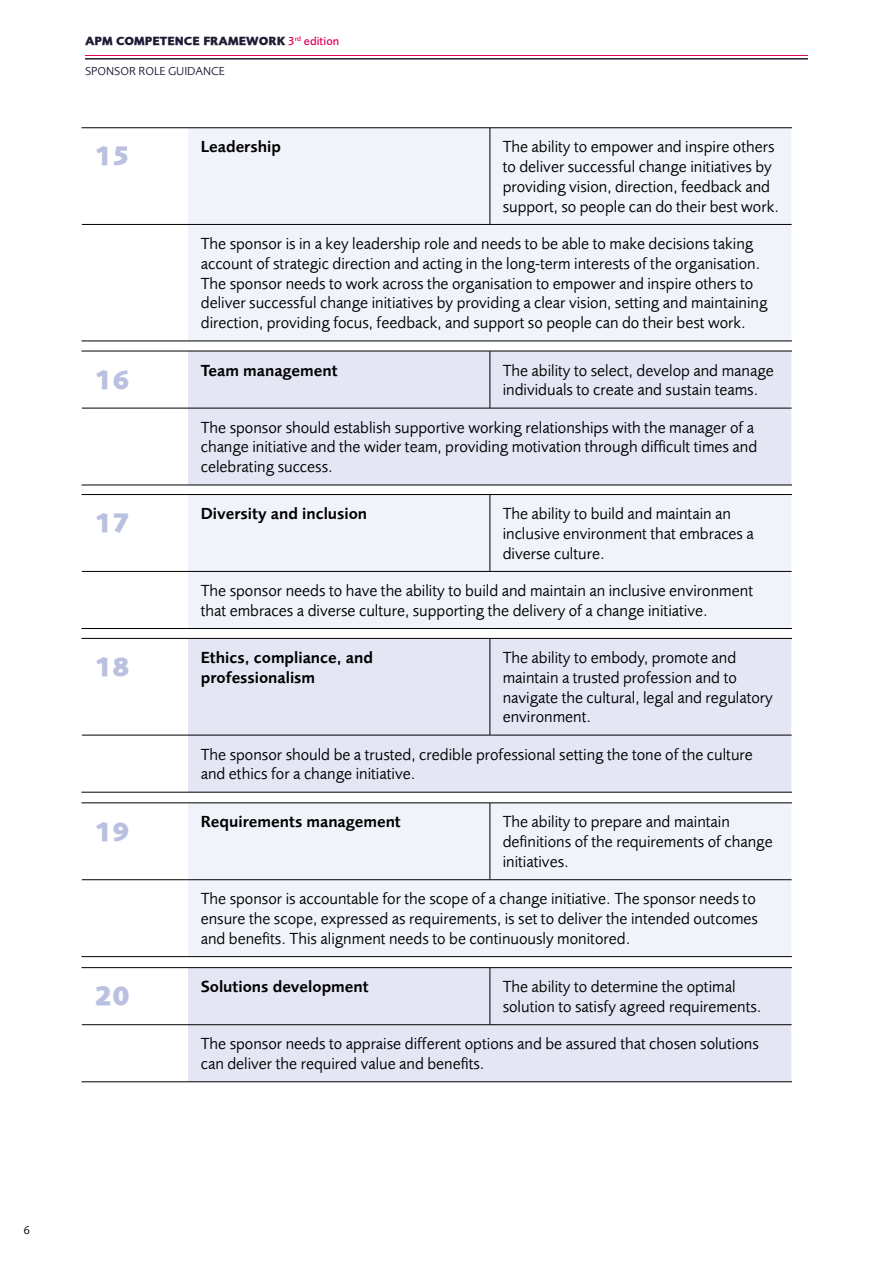
<style>
.page{position:relative;width:893px;height:1263px;background:#fff}
.page>*{position:absolute;margin:0;border:0;box-sizing:border-box;transform-origin:0 0}
.t1{font:800 27px "Foundry Sans";color:#bac1e0}
.t2{font:16.5px/19.8px "Foundry Sans";color:#000}
.t3{font:600 16.5px/19.8px "Foundry Sans";color:#000}
.t4{font:800 12px "Foundry Sans";color:#211a34}
.t5{font:12px "Foundry Sans";color:#211a34}
.t6{font:12px "Foundry Sans";color:#000}
.s1{font-weight:500;color:#e0005b}
</style>
<div class="page">
<hr style="left:85px;top:58px;width:723px;height:2px;background:#211a34">
<hr style="left:85px;top:55px;width:723px;height:1px;background:#e0005b">
<div style="left:188px;top:128px;width:604px;height:213px;background:#f1f3fa"></div>
<hr style="left:490px;top:128px;width:1px;height:96px;background:#000">
<hr style="left:81px;top:127px;width:107px;height:1px;background:#000">
<hr style="left:188px;top:127px;width:302px;height:1px;background:#000">
<hr style="left:490px;top:127px;width:302px;height:1px;background:#000">
<hr style="left:82px;top:224px;width:106px;height:1px;background:#000">
<hr style="left:188px;top:224px;width:302px;height:1px;background:#000">
<hr style="left:490px;top:224px;width:302px;height:1px;background:#000">
<hr style="left:81px;top:341px;width:107px;height:1px;background:#000">
<hr style="left:188px;top:341px;width:302px;height:1px;background:#000">
<hr style="left:490px;top:341px;width:302px;height:1px;background:#000">
<svg style="left:82px;top:407px;width:106px;height:78px"></svg>
<div style="left:188px;top:352px;width:604px;height:133px;background:#e4e6f4"></div>
<hr style="left:490px;top:351px;width:1px;height:57px;background:#000">
<hr style="left:188px;top:408px;width:302px;height:1px;background:#000">
<hr style="left:490px;top:408px;width:302px;height:1px;background:#000">
<hr style="left:81px;top:351px;width:107px;height:1px;background:#000">
<hr style="left:188px;top:351px;width:302px;height:1px;background:#000">
<hr style="left:490px;top:351px;width:302px;height:1px;background:#000">
<hr style="left:81px;top:485px;width:107px;height:1px;background:#000">
<hr style="left:188px;top:485px;width:302px;height:1px;background:#000">
<hr style="left:490px;top:485px;width:302px;height:1px;background:#000">
<hr style="left:82px;top:408px;width:106px;height:1px;background:#000">
<div style="left:188px;top:495px;width:604px;height:133px;background:#f1f3fa"></div>
<hr style="left:490px;top:495px;width:1px;height:76px;background:#000">
<hr style="left:81px;top:494px;width:107px;height:1px;background:#000">
<hr style="left:188px;top:494px;width:302px;height:1px;background:#000">
<hr style="left:490px;top:494px;width:302px;height:1px;background:#000">
<hr style="left:82px;top:571px;width:106px;height:1px;background:#000">
<hr style="left:188px;top:571px;width:302px;height:1px;background:#000">
<hr style="left:490px;top:571px;width:302px;height:1px;background:#000">
<hr style="left:81px;top:628px;width:107px;height:1px;background:#000">
<hr style="left:188px;top:628px;width:302px;height:1px;background:#000">
<hr style="left:490px;top:628px;width:302px;height:1px;background:#000">
<svg style="left:82px;top:734px;width:106px;height:58px"></svg>
<div style="left:188px;top:639px;width:604px;height:153px;background:#e4e6f4"></div>
<hr style="left:490px;top:639px;width:1px;height:96px;background:#000">
<hr style="left:188px;top:735px;width:302px;height:1px;background:#000">
<hr style="left:490px;top:735px;width:302px;height:1px;background:#000">
<hr style="left:81px;top:638px;width:107px;height:1px;background:#000">
<hr style="left:188px;top:638px;width:302px;height:1px;background:#000">
<hr style="left:490px;top:638px;width:302px;height:1px;background:#000">
<hr style="left:81px;top:792px;width:107px;height:1px;background:#000">
<hr style="left:188px;top:792px;width:302px;height:1px;background:#000">
<hr style="left:490px;top:792px;width:302px;height:1px;background:#000">
<hr style="left:82px;top:735px;width:106px;height:1px;background:#000">
<div style="left:188px;top:803px;width:604px;height:153px;background:#f1f3fa"></div>
<hr style="left:490px;top:803px;width:1px;height:76px;background:#000">
<hr style="left:81px;top:802px;width:107px;height:1px;background:#000">
<hr style="left:188px;top:802px;width:302px;height:1px;background:#000">
<hr style="left:490px;top:802px;width:302px;height:1px;background:#000">
<hr style="left:82px;top:879px;width:106px;height:1px;background:#000">
<hr style="left:188px;top:879px;width:302px;height:1px;background:#000">
<hr style="left:490px;top:879px;width:302px;height:1px;background:#000">
<hr style="left:81px;top:956px;width:107px;height:1px;background:#000">
<hr style="left:188px;top:956px;width:302px;height:1px;background:#000">
<hr style="left:490px;top:956px;width:302px;height:1px;background:#000">
<svg style="left:82px;top:968px;width:106px;height:58px"></svg>
<div style="left:188px;top:968px;width:604px;height:113px;background:#e4e6f4"></div>
<hr style="left:490px;top:968px;width:1px;height:56px;background:#000">
<hr style="left:188px;top:1024px;width:302px;height:1px;background:#000">
<hr style="left:490px;top:1024px;width:302px;height:1px;background:#000">
<hr style="left:81px;top:967px;width:107px;height:1px;background:#000">
<hr style="left:188px;top:967px;width:302px;height:1px;background:#000">
<hr style="left:490px;top:967px;width:302px;height:1px;background:#000">
<hr style="left:81px;top:1081px;width:107px;height:1px;background:#000">
<hr style="left:188px;top:1081px;width:302px;height:1px;background:#000">
<hr style="left:490px;top:1081px;width:302px;height:1px;background:#000">
<hr style="left:82px;top:1024px;width:106px;height:1px;background:#000">
<p class="t4" style="left:85px;top:34px;width:256px">APM COMPETENCE FRAMEWORK <span class="s1">3</span><sup>rd</sup> <span class="s1">edition</span></p>
<p class="t5" style="left:85px;top:64px;width:141px">SPONSOR ROLE GUIDANCE</p>
<h1 class="t1" style="left:94px;top:141px;width:37px">15</h1>
<p class="t3" style="left:201px;top:137px;width:82px">Leadership</p>
<p class="t2" style="left:503px;top:137px;width:278px">The ability to empower and inspire others to deliver successful change initiatives by providing vision, direction, feedback and support, so people can do their best work.</p>
<p class="t2" style="left:201px;top:233px;width:568px">The sponsor is in a key leadership role and needs to be able to make decisions taking account of strategic direction and acting in the long-term interests of the organisation.<br>The sponsor needs to work across the organisation to empower and inspire others to deliver successful change initiatives by providing a clear vision, setting and maintaining direction, providing focus, feedback, and support so people can do their best work.</p>
<h1 class="t1" style="left:94px;top:364px;width:37px">16</h1>
<p class="t3" style="left:201px;top:360px;width:138px">Team management</p>
<p class="t2" style="left:503px;top:360px;width:273px">The ability to select, develop and manage individuals to create and sustain teams.</p>
<p class="t2" style="left:201px;top:417px;width:558px">The sponsor should establish supportive working relationships with the manager of a change initiative and the wider team, providing motivation through difficult times and celebrating success.</p>
<h1 class="t1" style="left:94px;top:507px;width:37px">17</h1>
<p class="t3" style="left:201px;top:504px;width:168px">Diversity and inclusion</p>
<p class="t2" style="left:503px;top:504px;width:253px">The ability to build and maintain an inclusive environment that embraces a diverse culture.</p>
<p class="t2" style="left:201px;top:580px;width:554px">The sponsor needs to have the ability to build and maintain an inclusive environment that embraces a diverse culture, supporting the delivery of a change initiative.</p>
<h1 class="t1" style="left:94px;top:651px;width:37px">18</h1>
<p class="t3" style="left:201px;top:647px;width:174px">Ethics, compliance, and professionalism</p>
<p class="t2" style="left:503px;top:647px;width:272px">The ability to embody, promote and maintain a trusted profession and to navigate the cultural, legal and regulatory environment.</p>
<p class="t2" style="left:201px;top:744px;width:554px">The sponsor should be a trusted, credible professional setting the tone of the culture and ethics for a change initiative.</p>
<h1 class="t1" style="left:94px;top:816px;width:37px">19</h1>
<p class="t3" style="left:201px;top:812px;width:202px">Requirements management</p>
<p class="t2" style="left:503px;top:812px;width:272px">The ability to prepare and maintain definitions of the requirements of change initiatives.</p>
<p class="t2" style="left:201px;top:889px;width:559px">The sponsor is accountable for the scope of a change initiative. The sponsor needs to ensure the scope, expressed as requirements, is set to deliver the intended outcomes and benefits. This alignment needs to be continuously monitored.</p>
<h1 class="t1" style="left:94px;top:980px;width:37px">20</h1>
<p class="t3" style="left:201px;top:977px;width:169px">Solutions development</p>
<p class="t2" style="left:503px;top:977px;width:260px">The ability to determine the optimal solution to satisfy agreed requirements.</p>
<p class="t2" style="left:201px;top:1034px;width:560px">The sponsor needs to appraise different options and be assured that chosen solutions can deliver the required value and benefits.</p>
<p class="t6" style="left:24px;top:1223px;width:8px">6</p>
</div>
